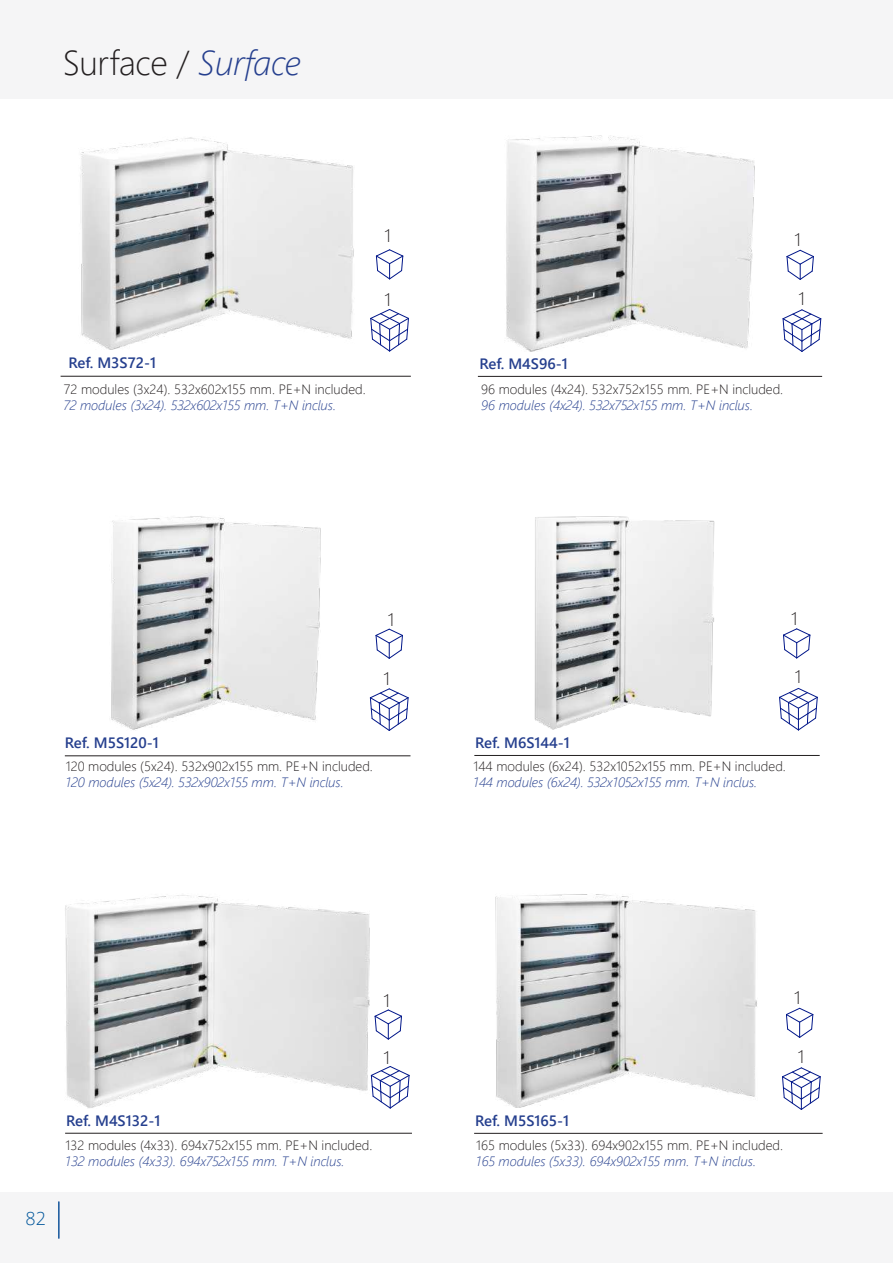
<style>
.page{position:relative;width:893px;height:1263px;background:#fff}
.page>*{position:absolute;margin:0;border:0;box-sizing:border-box;transform-origin:0 0}
.t1{font:300 34.5px "Segoe UI";letter-spacing:-.01em;color:#231f20}
.t2{font:300 18px "Segoe UI";color:#231f20}
.t3{font:300 18px "Open Sans";color:#01569b}
.t4{font:600 15px "Segoe UI";color:#253f8e}
.t5{font:300 13.5px "Segoe UI";color:#231f20}
.t6{font:italic 300 13.5px "Segoe UI";color:#253f8e}
.s1{font-style:italic;color:#253f8e}
</style>
<div class="page">
<div style="left:0;top:1193px;width:893px;height:70px;background:#f5f5f6"></div>
<div style="left:0;top:0;width:893px;height:99px;background:#f5f5f6"></div>
<hr style="left:58px;top:1201px;width:1px;height:37px;background:#253f8e">
<hr style="left:59px;top:1201px;width:1px;height:37px;background:#01569b">
<img style="left:80px;top:137px;width:274px;height:213px">
<img style="left:111px;top:516px;width:210px;height:214px">
<img style="left:534px;top:516px;width:181px;height:214px">
<img style="left:506px;top:135px;width:248px;height:216px">
<img style="left:495px;top:894px;width:262px;height:214px">
<img style="left:65px;top:895px;width:304px;height:213px">
<hr style="left:61px;top:376px;width:350px;height:1px;background:#231f20">
<hr style="left:474px;top:755px;width:346px;height:1px;background:#231f20">
<hr style="left:478px;top:376px;width:344px;height:1px;background:#231f20">
<hr style="left:474px;top:1133px;width:349px;height:1px;background:#231f20">
<hr style="left:65px;top:1133px;width:347px;height:1px;background:#231f20">
<hr style="left:65px;top:755px;width:345px;height:1px;background:#231f20">
<svg style="left:779px;top:688px;width:39px;height:43px"></svg>
<svg style="left:782px;top:309px;width:39px;height:43px"></svg>
<svg style="left:782px;top:1067px;width:39px;height:43px"></svg>
<svg style="left:371px;top:1066px;width:39px;height:43px"></svg>
<svg style="left:370px;top:309px;width:39px;height:42px"></svg>
<svg style="left:370px;top:688px;width:39px;height:43px"></svg>
<svg style="left:783px;top:628px;width:28px;height:30px"></svg>
<svg style="left:787px;top:250px;width:27px;height:30px"></svg>
<svg style="left:786px;top:1008px;width:27px;height:30px"></svg>
<svg style="left:374px;top:1010px;width:28px;height:29px"></svg>
<svg style="left:376px;top:629px;width:27px;height:30px"></svg>
<svg style="left:376px;top:249px;width:27px;height:31px"></svg>
<h1 class="t1" style="left:63px;top:30px;width:240px">Surface / <span class="s1">Surface</span></h1>
<h2 class="t2" style="left:384px;top:218px;width:8px">1</h2>
<h2 class="t2" style="left:384px;top:283px;width:8px">1</h2>
<h2 class="t2" style="left:795px;top:223px;width:8px">1</h2>
<h2 class="t2" style="left:798px;top:281px;width:8px">1</h2>
<p class="t4" style="left:68px;top:348px;width:89px">Ref. M3S72-1</p>
<p class="t4" style="left:479px;top:349px;width:90px">Ref. M4S96-1</p>
<p class="t5" style="left:64px;top:376px;width:303px">72 modules (3x24). 532x602x155 mm. PE+N included.</p>
<p class="t6" style="left:64px;top:394px;width:274px">72 modules (3x24). 532x602x155 mm. T+N inclus.</p>
<p class="t5" style="left:481px;top:376px;width:304px">96 modules (4x24). 532x752x155 mm. PE+N included.</p>
<p class="t6" style="left:481px;top:394px;width:274px">96 modules (4x24). 532x752x155 mm. T+N inclus.</p>
<p class="t4" style="left:65px;top:729px;width:96px">Ref. M5S120-1</p>
<h2 class="t2" style="left:388px;top:603px;width:8px">1</h2>
<h2 class="t2" style="left:384px;top:662px;width:8px">1</h2>
<p class="t4" style="left:475px;top:729px;width:96px">Ref. M6S144-1</p>
<h2 class="t2" style="left:791px;top:601px;width:8px">1</h2>
<h2 class="t2" style="left:795px;top:660px;width:8px">1</h2>
<p class="t5" style="left:66px;top:753px;width:309px">120 modules (5x24). 532x902x155 mm. PE+N included.</p>
<p class="t6" style="left:66px;top:771px;width:279px">120 modules (5x24). 532x902x155 mm. T+N inclus.</p>
<p class="t5" style="left:474px;top:753px;width:314px">144 modules (6x24). 532x1052x155 mm. PE+N included.</p>
<p class="t6" style="left:474px;top:771px;width:285px">144 modules (6x24). 532x1052x155 mm. T+N inclus.</p>
<h2 class="t3" style="left:26px;top:1206px;width:22px">82</h2>
<h2 class="t2" style="left:383px;top:983px;width:8px">1</h2>
<h2 class="t2" style="left:383px;top:1040px;width:8px">1</h2>
<p class="t4" style="left:66px;top:1106px;width:96px">Ref. M4S132-1</p>
<p class="t5" style="left:66px;top:1132px;width:308px">132 modules (4x33). 694x752x155 mm. PE+N included.</p>
<p class="t6" style="left:66px;top:1150px;width:280px">132 modules (4x33). 694x752x155 mm. T+N inclus.</p>
<h2 class="t2" style="left:794px;top:980px;width:8px">1</h2>
<h2 class="t2" style="left:798px;top:1039px;width:8px">1</h2>
<p class="t4" style="left:475px;top:1106px;width:96px">Ref. M5S165-1</p>
<p class="t5" style="left:476px;top:1132px;width:308px">165 modules (5x33). 694x902x155 mm. PE+N included.</p>
<p class="t6" style="left:476px;top:1150px;width:281px">165 modules (5x33). 694x902x155 mm. T+N inclus.</p>
</div>
